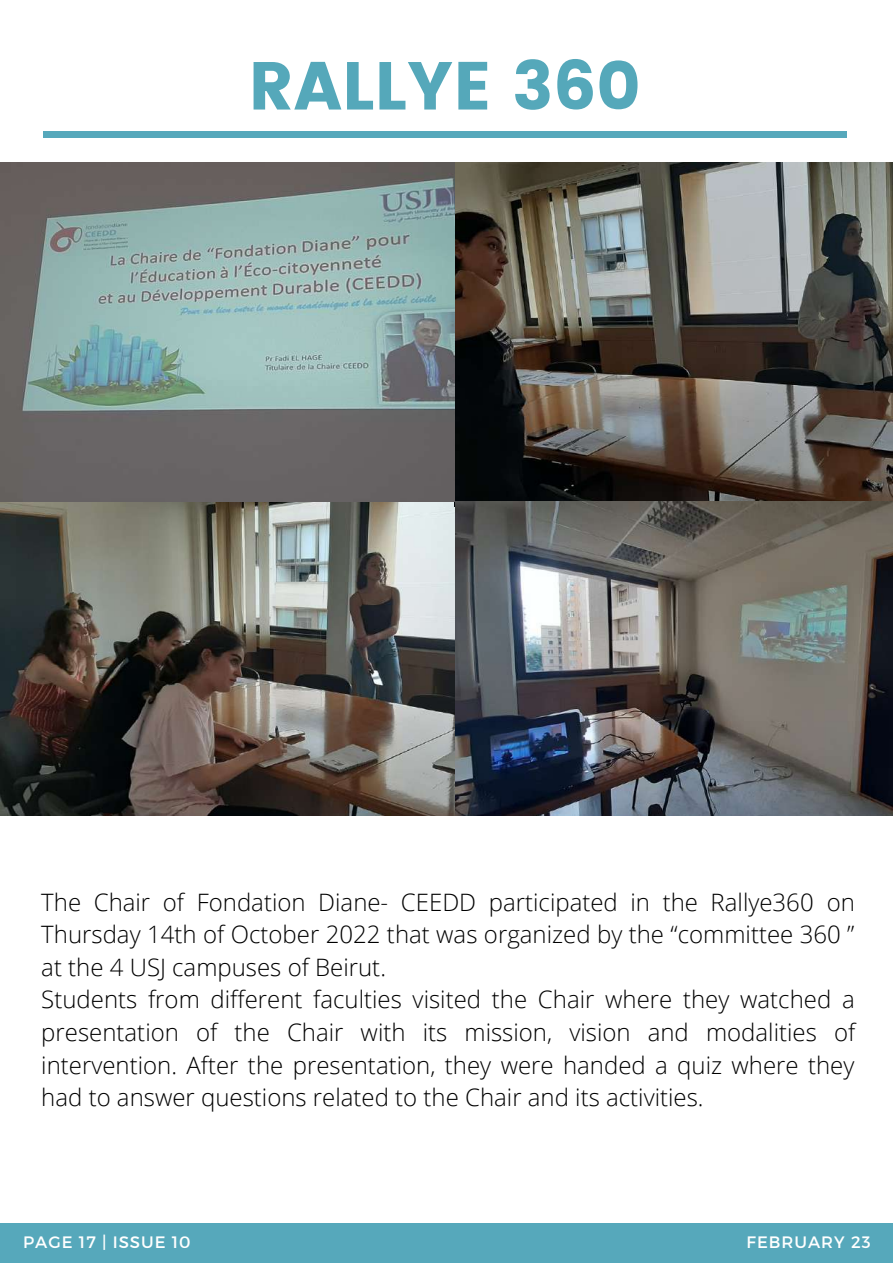
<style>
.page{position:relative;width:893px;height:1264px;background:#fff}
.page>*{position:absolute;margin:0;border:0;box-sizing:border-box;transform-origin:0 0}
.t1{font:67.65px "Poppins";color:#55a8ba}
.t2{font:300 24px/32.5px "Open Sans";color:#000}
.t3{font:16.5px "Montserrat";letter-spacing:.06em;color:#fff}
</style>
<div class="page">
<div style="left:43px;top:132px;width:803px;height:5px;background:#56a8bb"></div>
<div style="left:0;top:1223px;width:892px;height:39px;background:#56a8bb"></div>
<img style="left:0;top:162px;width:455px;height:653px">
<img style="left:454px;top:162px;width:438px;height:344px">
<img style="left:455px;top:502px;width:437px;height:313px">
<h1 class="t1" style="left:248px;top:47px;width:393px">RALLYE 360</h1>
<p class="t2" style="left:41px;top:885px;width:815px">The Chair of Fondation Diane- CEEDD participated in the Rallye360 on Thursday 14th of October 2022 that was organized by the “committee 360 ” at the 4 USJ campuses of Beirut.<br>Students from different faculties visited the Chair where they watched a presentation of the Chair with its mission, vision and modalities of intervention. After the presentation, they were handed a quiz where they had to answer questions related to the Chair and its activities.</p>
<p class="t3" style="left:23px;top:1231px;width:169px">PAGE 17 | ISSUE 10</p>
<p class="t3" style="left:746px;top:1231px;width:125px">FEBRUARY 23</p>
</div>
